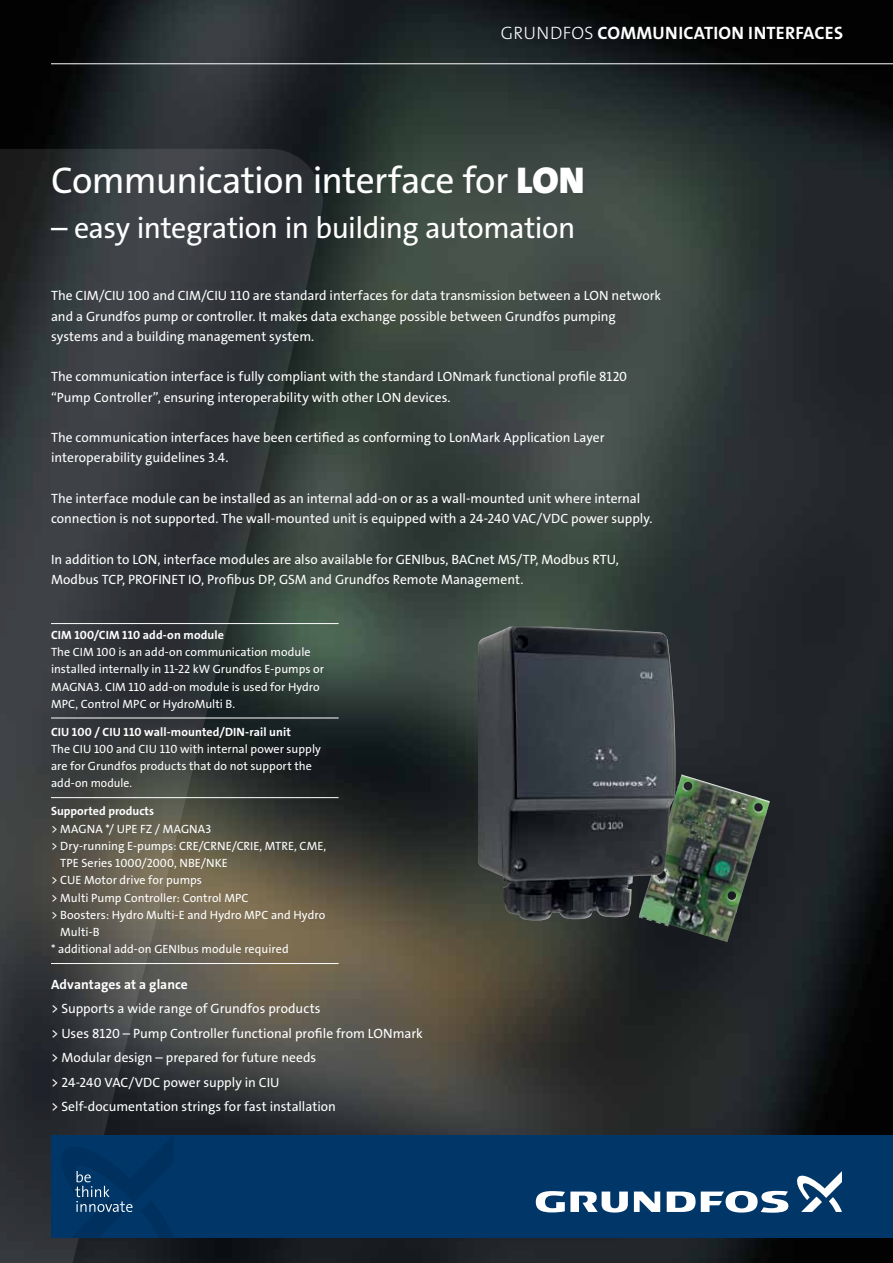
<style>
.page{position:relative;width:893px;height:1263px;background:#fff}
.page>*{position:absolute;margin:0;border:0;box-sizing:border-box;transform-origin:0 0}
.t1{font:37.5px "Grundfos The Sans OT 5 R";letter-spacing:-.02em;color:#fff}
.t2{font:30px "Grundfos The Sans OT 5 R";letter-spacing:-.02em;color:#fff}
.t3{font:18px "Grundfos The Sans V2 OT 7 B";letter-spacing:.015em;color:#fff}
.t4{font:13.5px/20.2px "Grundfos The Sans OT 5 R";color:#fff}
.t5{font:13.5px "Grundfos The Sans OT 7 B";letter-spacing:.005em;color:#fff}
.t6{font:12px/17.2px "Grundfos The Sans OT 5 R";letter-spacing:.005em;color:#fff}
.t7{font:12px "Grundfos The Sans OT 7 B";letter-spacing:.005em;color:#fff}
.s1{font-family:"Grundfos The Sans V2 OT 3 L"}
.s2{font-family:"Grundfos The Sans OT 9 BL"}
</style>
<div class="page">
<img style="left:0;top:0;width:893px;height:1263px">
<hr style="left:51px;top:63px;width:842px;height:1px;background:#fff">
<svg style="left:0;top:149px;width:325px;height:1114px;background:#3a3d3c"></svg>
<div style="left:51px;top:1135px;width:842px;height:102px;background:#003768"></div>
<svg style="left:62px;top:1137px;width:111px;height:100px"></svg>
<svg style="left:634px;top:1191px;width:26px;height:21px"></svg>
<svg style="left:536px;top:1191px;width:92px;height:21px"></svg>
<svg style="left:667px;top:1191px;width:121px;height:22px"></svg>
<svg style="left:797px;top:1171px;width:45px;height:41px"></svg>
<img style="left:639px;top:774px;width:131px;height:168px">
<img style="left:478px;top:627px;width:197px;height:294px">
<hr style="left:51px;top:623px;width:288px;height:1px;background:#fff">
<hr style="left:51px;top:718px;width:288px;height:1px;background:#fff">
<hr style="left:51px;top:797px;width:288px;height:1px;background:#fff">
<hr style="left:51px;top:963px;width:288px;height:1px;background:#fff">
<h3 class="t3" style="left:501px;top:21px;width:344px"><span class="s1">GRUNDFOS</span> COMMUNICATION INTERFACES</h3>
<h1 class="t1" style="left:51px;top:157px;width:535px">Communication interface for <span class="s2">LON</span></h1>
<h2 class="t2" style="left:51px;top:209px;width:526px">– easy integration in building automation</h2>
<p class="t4" style="left:51px;top:286px;width:612px">The CIM/CIU 100 and CIM/CIU 110 are standard interfaces for data transmission between a LON network and a Grundfos pump or controller. It makes data exchange possible between Grundfos pumping systems and a building management system.</p>
<p class="t4" style="left:51px;top:367px;width:578px">The communication interface is fully compliant with the standard LONmark functional profile 8120 “Pump Controller”, ensuring interoperability with other LON devices.</p>
<p class="t4" style="left:51px;top:427px;width:555px">The communication interfaces have been certified as conforming to LonMark Application Layer interoperability guidelines 3.4.</p>
<p class="t4" style="left:51px;top:488px;width:603px">The interface module can be installed as an internal add-on or as a wall-mounted unit where internal connection is not supported. The wall-mounted unit is equipped with a 24-240 VAC/VDC power supply.</p>
<p class="t4" style="left:51px;top:549px;width:569px">In addition to LON, interface modules are also available for GENIbus, BACnet MS/TP, Modbus RTU,<br>Modbus TCP, PROFINET IO, Profibus DP, GSM and Grundfos Remote Management.</p>
<p class="t7" style="left:51px;top:627px;width:175px">CIM 100/CIM 110 add-on module</p>
<p class="t6" style="left:51px;top:643px;width:275px">The CIM 100 is an add-on communication module installed internally in 11-22 kW Grundfos E-pumps or MAGNA3. CIM 110 add-on module is used for Hydro MPC, Control MPC or HydroMulti B.</p>
<p class="t7" style="left:51px;top:724px;width:241px">CIU 100 / CIU 110 wall-mounted/DIN-rail unit</p>
<p class="t6" style="left:51px;top:740px;width:271px">The CIU 100 and CIU 110 with internal power supply are for Grundfos products that do not support the add-on module.</p>
<p class="t7" style="left:51px;top:804px;width:105px">Supported products</p>
<p class="t6" style="left:51px;top:820px;width:162px">&gt; MAGNA */ UPE FZ / MAGNA3</p>
<p class="t6" style="left:51px;top:837px;width:277px">&gt; Dry-running E-pumps: CRE/CRNE/CRIE, MTRE, CME,</p>
<p class="t6" style="left:60px;top:854px;width:169px">TPE Series 1000/2000, NBE/NKE</p>
<p class="t6" style="left:51px;top:872px;width:153px">&gt; CUE Motor drive for pumps</p>
<p class="t6" style="left:51px;top:889px;width:199px">&gt; Multi Pump Controller: Control MPC</p>
<p class="t6" style="left:51px;top:906px;width:276px">&gt; Boosters: Hydro Multi-E and Hydro MPC and Hydro</p>
<p class="t6" style="left:60px;top:923px;width:41px">Multi-B</p>
<p class="t6" style="left:51px;top:941px;width:239px">* additional add-on GENIbus module required</p>
<p class="t5" style="left:51px;top:975px;width:138px">Advantages at a glance</p>
<p class="t4" style="left:51px;top:996px;width:373px;line-height:24.5px">&gt; Supports a wide range of Grundfos products<br>&gt; Uses 8120 – Pump Controller functional profile from LONmark &gt; Modular design – prepared for future needs<br>&gt; 24-240 VAC/VDC power supply in CIU<br>&gt; Self-documentation strings for fast installation</p>
</div>
